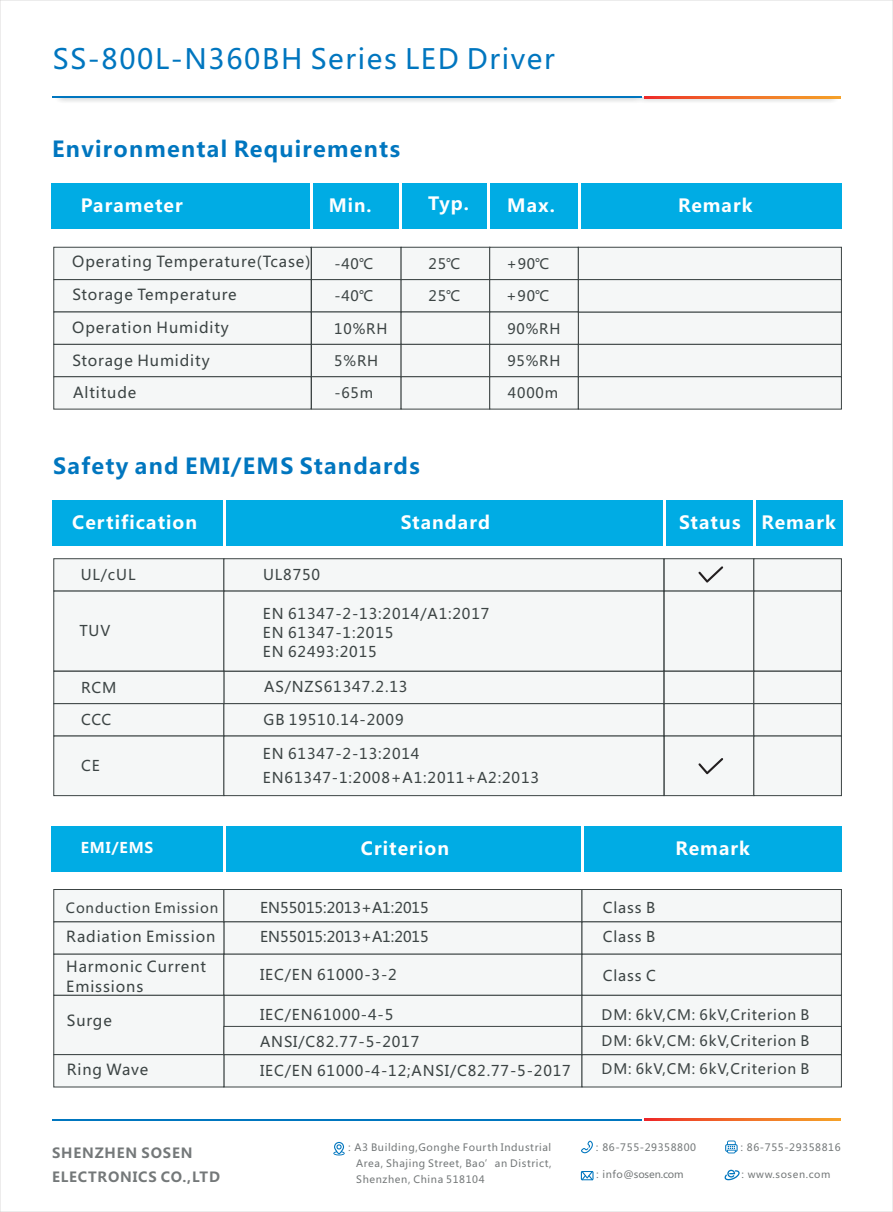
<style>
.page{position:relative;width:893px;height:1212px;background:#fff}
.page>*{position:absolute;margin:0;border:0;box-sizing:border-box;transform-origin:0 0}
.t1{font:27.6px "Microsoft Ya Hei";letter-spacing:.06em;color:#0076bf}
.t2{font:700 21.75px "Microsoft Ya Hei";letter-spacing:.06em;color:#0076bf}
.t3{font:700 18px "Microsoft Ya Hei";letter-spacing:.06em;color:#fff}
.t4{font:15px/32.7px "Microsoft Ya Hei";letter-spacing:.06em;color:#3c4444}
.t5{font:14.7px/19.4px "Microsoft Ya Hei";letter-spacing:.06em;color:#3c4444}
.t6{font:14.7px "Microsoft Ya Hei";color:#3c4444}
.t7{font:700 14.7px "Microsoft Ya Hei";letter-spacing:.06em;color:#fff}
.t8{font:14.25px "Microsoft Ya Hei";letter-spacing:.06em;color:#3c4444}
.t9{font:700 13.8px/24px "Microsoft Ya Hei";letter-spacing:.06em;color:#747879}
.t10{font:13.8px "Microsoft Ya Hei";letter-spacing:.06em;color:#3c4444}
.t11{font:10.05px/15.9px "Microsoft Ya Hei";letter-spacing:.06em;color:#747879;text-align:justify}
.t12{font:10.05px "Microsoft Ya Hei";letter-spacing:-.015em;color:#747879}
.t13{font:9.9px "Microsoft Ya Hei";letter-spacing:.06em;color:#747879}
</style>
<div class="page">
<img style="left:58px;top:98px;width:782px;height:4px">
<hr style="left:53px;top:97px;width:589px;height:1px;background:#0076bf">
<svg style="left:644px;top:97px;width:196px;height:1px"></svg>
<svg style="left:333px;top:1142px;width:12px;height:13px"></svg>
<svg style="left:581px;top:1140px;width:12px;height:13px"></svg>
<svg style="left:725px;top:1140px;width:13px;height:13px"></svg>
<svg style="left:724px;top:1170px;width:16px;height:10px"></svg>
<svg style="left:581px;top:1171px;width:12px;height:9px"></svg>
<hr style="left:53px;top:1119px;width:589px;height:1px;background:#0076bf">
<svg style="left:644px;top:1119px;width:196px;height:1px"></svg>
<svg style="left:53px;top:246px;width:789px;height:164px"></svg>
<div style="left:52px;top:500px;width:791px;height:45px;background:#00ace4"></div>
<div style="left:51px;top:826px;width:791px;height:45px;background:#00ace4"></div>
<div style="left:51px;top:184px;width:791px;height:45px;background:#00ace4"></div>
<hr style="left:310px;top:184px;width:2px;height:45px;background:#fff">
<hr style="left:400px;top:184px;width:2px;height:45px;background:#fff">
<hr style="left:487px;top:184px;width:3px;height:45px;background:#fff">
<hr style="left:578px;top:184px;width:2px;height:45px;background:#fff">
<hr style="left:223px;top:499px;width:2px;height:47px;background:#fff">
<hr style="left:664px;top:499px;width:2px;height:47px;background:#fff">
<hr style="left:753px;top:499px;width:2px;height:47px;background:#fff">
<hr style="left:223px;top:825px;width:2px;height:47px;background:#fff">
<hr style="left:581px;top:825px;width:2px;height:47px;background:#fff">
<svg style="left:53px;top:889px;width:789px;height:199px"></svg>
<div style="left:53px;top:558px;width:789px;height:238px;background:#f5f7f7"></div>
<h1 class="t1" style="left:53px;top:47px;width:503px">SS-800L-N360BH Series LED Driver</h1>
<h2 class="t2" style="left:52px;top:140px;width:350px">Environmental Requirements</h2>
<p class="t3" style="left:81px;top:197px;width:103px">Parameter</p>
<p class="t3" style="left:329px;top:197px;width:44px">Min.</p>
<p class="t3" style="left:428px;top:195px;width:43px">Typ.</p>
<p class="t3" style="left:507px;top:197px;width:49px">Max.</p>
<p class="t3" style="left:678px;top:197px;width:76px">Remark</p>
<p class="t4" style="left:72px;top:247px;width:240px">Operating Temperature(Tcase)<br>Storage Temperature<br>Operation Humidity<br>Storage Humidity<br>Altitude</p>
<p class="t8" style="left:334px;top:257px;width:40px">-40℃</p>
<p class="t8" style="left:334px;top:290px;width:40px">-40℃</p>
<p class="t8" style="left:334px;top:322px;width:55px">10%RH</p>
<p class="t8" style="left:334px;top:354px;width:45px">5%RH</p>
<p class="t8" style="left:334px;top:387px;width:40px">-65m</p>
<p class="t8" style="left:429px;top:257px;width:33px">25℃</p>
<p class="t8" style="left:429px;top:290px;width:33px">25℃</p>
<p class="t8" style="left:506px;top:257px;width:45px">+90℃</p>
<p class="t8" style="left:506px;top:290px;width:45px">+90℃</p>
<p class="t8" style="left:507px;top:322px;width:55px">90%RH</p>
<p class="t8" style="left:507px;top:354px;width:55px">95%RH</p>
<p class="t8" style="left:508px;top:387px;width:52px">4000m</p>
<h2 class="t2" style="left:53px;top:456px;width:368px">Safety and EMI/EMS Standards</h2>
<p class="t3" style="left:72px;top:514px;width:127px">Certification</p>
<p class="t3" style="left:401px;top:514px;width:91px">Standard</p>
<p class="t3" style="left:679px;top:514px;width:158px">Status Remark</p>
<p class="t5" style="left:81px;top:566px;width:56px">UL/cUL</p>
<p class="t5" style="left:263px;top:567px;width:59px">UL8750</p>
<p class="t5" style="left:79px;top:622px;width:32px">TUV</p>
<p class="t5" style="left:263px;top:605px;width:228px">EN 61347-2-13:2014/A1:2017<br>EN 61347-1:2015<br>EN 62493:2015</p>
<p class="t5" style="left:81px;top:679px;width:37px">RCM</p>
<p class="t5" style="left:81px;top:711px;width:32px">CCC</p>
<p class="t5" style="left:81px;top:757px;width:20px">CE</p>
<p class="t5" style="left:264px;top:678px;width:145px">AS/NZS61347.2.13</p>
<p class="t5" style="left:264px;top:712px;width:142px">GB 19510.14-2009</p>
<p class="t5" style="left:263px;top:743px;width:278px;line-height:23.9px">EN 61347-2-13:2014<br>EN61347-1:2008+A1:2011+A2:2013</p>
<p class="t7" style="left:81px;top:841px;width:74px">EMI/EMS</p>
<p class="t3" style="left:361px;top:840px;width:90px">Criterion</p>
<p class="t3" style="left:676px;top:840px;width:76px">Remark</p>
<p class="t6" style="left:260px;top:901px;width:170px">EN55015:2013+A1:2015</p>
<p class="t10" style="left:66px;top:902px;width:154px">Conduction Emission</p>
<p class="t4" style="left:66px;top:922px;width:151px;line-height:30.2px">Radiation Emission<br>Harmonic Current</p>
<p class="t4" style="left:66px;top:971px;width:78px">Emissions</p>
<p class="t4" style="left:67px;top:1005px;width:47px">Surge</p>
<p class="t4" style="left:67px;top:1054px;width:83px">Ring Wave</p>
<p class="t5" style="left:260px;top:1062px;width:312px">IEC/EN 61000-4-12;ANSI/C82.77-5-2017</p>
<p class="t6" style="left:260px;top:930px;width:170px">EN55015:2013+A1:2015</p>
<p class="t5" style="left:260px;top:966px;width:138px">IEC/EN 61000-3-2</p>
<p class="t5" style="left:260px;top:1006px;width:135px">IEC/EN61000-4-5</p>
<p class="t5" style="left:260px;top:1033px;width:161px">ANSI/C82.77-5-2017</p>
<p class="t5" style="left:603px;top:899px;width:54px">Class B</p>
<p class="t5" style="left:603px;top:928px;width:54px">Class B</p>
<p class="t5" style="left:603px;top:967px;width:54px">Class C</p>
<p class="t8" style="left:602px;top:1008px;width:209px">DM: 6kV,CM: 6kV,Criterion B</p>
<p class="t8" style="left:602px;top:1034px;width:209px">DM: 6kV,CM: 6kV,Criterion B</p>
<p class="t8" style="left:602px;top:1062px;width:209px">DM: 6kV,CM: 6kV,Criterion B</p>
<p class="t9" style="left:52px;top:1142px;width:169px">SHENZHEN SOSEN<br>ELECTRONICS CO.,LTD</p>
<p class="t11" style="left:356px;top:1140px;width:197px;text-indent:-12px">：A3 Building,Gonghe Fourth Industrial Area, Shajing Street, Bao’an District, Shenzhen, China 518104</p>
<p class="t11" style="left:592px;top:1140px;width:105px">：86-755-29358800</p>
<p class="t11" style="left:737px;top:1140px;width:105px">：86-755-29358816</p>
<p class="t12" style="left:592px;top:1170px;width:93px">：info@sosen.com</p>
<p class="t13" style="left:738px;top:1170px;width:94px">：www.sosen.com</p>
</div>
